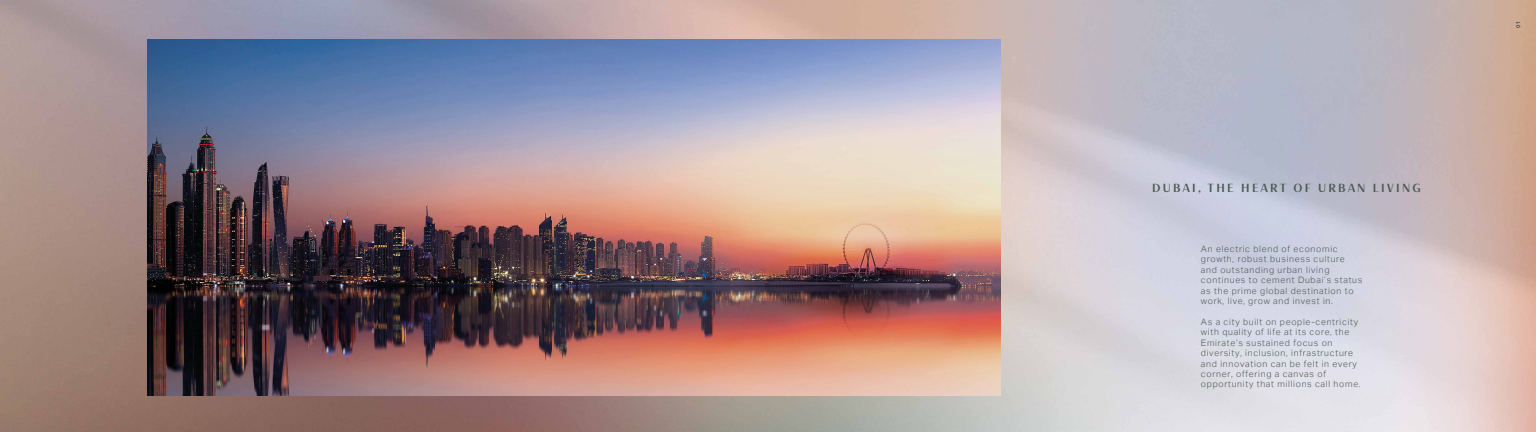
<style>
.page{position:relative;width:1536px;height:432px;background:#fff}
.page>*{position:absolute;margin:0;border:0;box-sizing:border-box;transform-origin:0 0}
.t1{font:11.76px "Haboro Contrast Nor Med";letter-spacing:.2em;color:#4c584f}
.t2{font:300 8.8px/10.4px "Meraas Aktiv";letter-spacing:.08em;color:#4c584f}
.t3{font:700 5.6px "Meraas Aktiv";color:#4c584f}
</style>
<div class="page">
<img style="left:0;top:0;width:1536px;height:432px">
<img style="left:147px;top:39px;width:854px;height:356px">
<h1 class="t1" style="left:1152px;top:181px;width:270px">DUBAI, THE HEART OF URBAN LIVING</h1>
<p class="t2" style="left:1201px;top:244px;width:163px">An electric blend of economic growth, robust business culture and outstanding urban living continues to cement Dubai’s status as the prime global destination to work, live, grow and invest in.</p>
<p class="t2" style="left:1201px;top:316px;width:161px">As a city built on people-centricity with quality of life at its core, the Emirate’s sustained focus on diversity, inclusion, infrastructure and innovation can be felt in every corner, offering a canvas of opportunity that millions call home.</p>
<p class="t3" style="left:1514px;top:28px;width:8px;rotate:-90deg">01</p>
</div>
